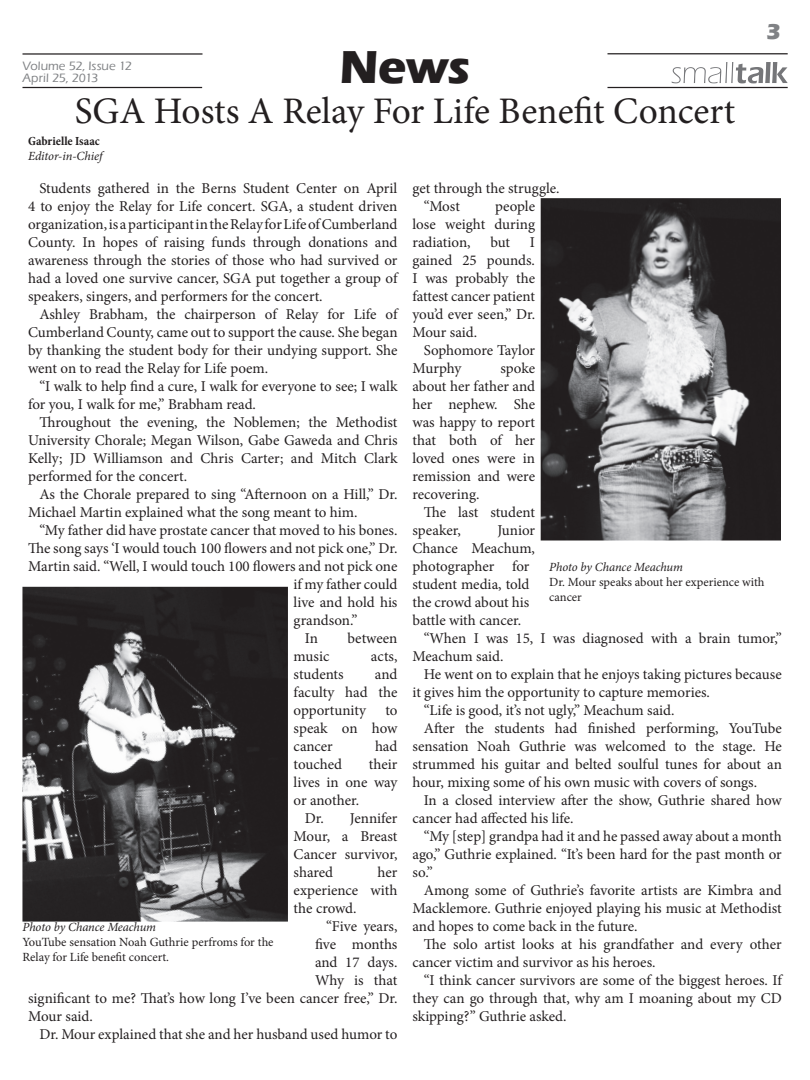
<style>
.page{position:relative;width:810px;height:1080px;background:#fff}
.page>*{position:absolute;margin:0;border:0;box-sizing:border-box;transform-origin:0 0}
.t1{font:700 47.5px "Eras ITC";color:#231f20}
.t2{font:37.5px "Minion Pro";color:#231f20}
.t3{font:700 22.5px "Eras ITC";color:#808285}
.t4{font:15px/18px "Minion Pro";letter-spacing:-.005em;color:#231f20;text-align:justify}
.t5{font:12.5px "Minion Pro";color:#231f20}
.t6{font:italic 12.5px "Minion Pro";letter-spacing:-.01em;color:#231f20}
.t7{font:500 12.5px/11.9px "Eras ITC";color:#808285}
.t8{font:700 condensed 12.5px "Minion Pro";color:#231f20}
</style>
<div class="page">
<hr style="left:22px;top:87px;width:180px;height:1px;background:#231f20">
<svg style="left:671px;top:62px;width:117px;height:22px"></svg>
<hr style="left:608px;top:87px;width:180px;height:1px;background:#231f20">
<hr style="left:22px;top:53px;width:180px;height:2px;background:#231f20">
<hr style="left:607px;top:53px;width:181px;height:1px;background:#231f20">
<img style="left:541px;top:198px;width:240px;height:343px">
<img style="left:22px;top:587px;width:266px;height:335px">
<p class="t7" style="left:22px;top:60px;width:111px">Volume 52, Issue 12<br>April 25, 2013</p>
<p class="t1" style="left:339px;top:40px;width:133px">News</p>
<p class="t2" style="left:75px;top:86px;width:662px">SGA Hosts A Relay For Life Benefit Concert</p>
<p class="t8" style="left:28px;top:133px;width:73px">Gabrielle Isaac</p>
<p class="t6" style="left:28px;top:148px;width:76px">Editor-in-Chief</p>
<p class="t3" style="left:766px;top:18px;width:16px">3</p>
<p class="t4" style="left:28px;top:179px;width:371px;text-indent:11px">Students gathered in the Berns Student Center on April 4 to enjoy the Relay for Life concert. SGA, a student driven organization, is a participant in the Relay for Life of Cumberland County. In hopes of raising funds through donations and awareness through the stories of those who had survived or had a loved one survive cancer, SGA put together a group of speakers, singers, and performers for the concert.</p>
<p class="t4" style="left:28px;top:305px;width:371px;text-indent:11px">Ashley Brabham, the chairperson of Relay for Life of Cumberland County, came out to support the cause. She began by thanking the student body for their undying support. She went on to read the Relay for Life poem.</p>
<p class="t4" style="left:28px;top:377px;width:371px;text-indent:11px">“I walk to help find a cure, I walk for everyone to see; I walk for you, I walk for me,” Brabham read.</p>
<p class="t4" style="left:28px;top:413px;width:371px;text-indent:11px">Throughout the evening, the Noblemen; the Methodist University Chorale; Megan Wilson, Gabe Gaweda and Chris Kelly; JD Williamson and Chris Carter; and Mitch Clark performed for the concert.</p>
<p class="t4" style="left:28px;top:485px;width:371px;text-indent:11px">As the Chorale prepared to sing “Afternoon on a Hill,” Dr.<br>Michael Martin explained what the song meant to him.</p>
<p class="t4" style="left:39px;top:521px;width:360px">“My father did have prostate cancer that moved to his bones.</p>
<p class="t4" style="left:28px;top:539px;width:371px">The song says ‘I would touch 100 flowers and not pick one,” Dr.</p>
<p class="t4" style="left:28px;top:557px;width:371px">Martin said. “Well, I would touch 100 flowers and not pick one</p>
<p class="t4" style="left:294px;top:575px;width:105px">if my father could</p>
<p class="t4" style="left:294px;top:593px;width:105px">live and hold his</p>
<p class="t4" style="left:294px;top:611px;width:65px">grandson.”</p>
<p class="t4" style="left:305px;top:629px;width:15px">In</p>
<p class="t4" style="left:348px;top:629px;width:51px">between</p>
<p class="t4" style="left:294px;top:647px;width:37px">music</p>
<p class="t4" style="left:371px;top:647px;width:28px">acts,</p>
<p class="t4" style="left:294px;top:665px;width:52px">students</p>
<p class="t4" style="left:294px;top:665px;width:105px;text-indent:81px">and faculty had the opportunity</p>
<p class="t4" style="left:294px;top:701px;width:105px;text-indent:92px">to speak on how cancer</p>
<p class="t4" style="left:375px;top:737px;width:24px">had</p>
<p class="t4" style="left:294px;top:755px;width:105px;text-indent:75px">their lives in one way or another.</p>
<p class="t4" style="left:294px;top:809px;width:105px;text-indent:11px">Dr. Jennifer Mour, a Breast Cancer survivor, shared</p>
<p class="t4" style="left:294px;top:755px;width:50px">touched</p>
<p class="t4" style="left:294px;top:863px;width:105px;text-indent:84px">her experience with the crowd.</p>
<p class="t4" style="left:326px;top:917px;width:73px">“Five years,</p>
<p class="t4" style="left:315px;top:935px;width:84px">five months</p>
<p class="t4" style="left:315px;top:953px;width:84px">and 17 days.</p>
<p class="t4" style="left:315px;top:971px;width:84px">Why is that</p>
<p class="t4" style="left:28px;top:989px;width:371px">significant to me? That’s how long I’ve been cancer free,” Dr.</p>
<p class="t4" style="left:28px;top:1007px;width:66px">Mour said.</p>
<p class="t4" style="left:39px;top:1025px;width:360px">Dr. Mour explained that she and her husband used humor to</p>
<p class="t6" style="left:22px;top:918px;width:135px">Photo by Chance Meachum</p>
<p class="t5" style="left:22px;top:933px;width:253px">YouTube sensation Noah Guthrie perfroms for the</p>
<p class="t5" style="left:22px;top:948px;width:148px">Relay for Life benefit concert.</p>
<p class="t4" style="left:412px;top:179px;width:149px">get through the struggle.</p>
<p class="t4" style="left:424px;top:197px;width:38px">“Most</p>
<p class="t4" style="left:412px;top:197px;width:124px;text-indent:83px">people lose weight during radiation,</p>
<p class="t4" style="left:490px;top:233px;width:21px">but</p>
<p class="t4" style="left:412px;top:233px;width:124px;text-indent:117px">I gained 25 pounds.<br>I was probably the fattest cancer patient you’d ever seen,” Dr.<br>Mour said.</p>
<p class="t4" style="left:412px;top:341px;width:124px;text-indent:11px">Sophomore Taylor<br>Murphy</p>
<p class="t4" style="left:412px;top:359px;width:124px;text-indent:88px">spoke about her father and her nephew. She was happy to report that both of her loved ones were in remission and were recovering.</p>
<p class="t4" style="left:412px;top:503px;width:124px;text-indent:11px">The last student speaker,</p>
<p class="t4" style="left:412px;top:521px;width:124px;text-align:left;text-indent:85px">Junior<br>Chance Meachum, photographer for student media, told the crowd about his battle with cancer.</p>
<p class="t4" style="left:412px;top:629px;width:371px;text-indent:11px">“When I was 15, I was diagnosed with a brain tumor,”<br>Meachum said.</p>
<p class="t4" style="left:412px;top:665px;width:371px;text-indent:11px">He went on to explain that he enjoys taking pictures because it gives him the opportunity to capture memories.</p>
<p class="t4" style="left:424px;top:701px;width:252px">“Life is good, it’s not ugly,” Meachum said.</p>
<p class="t4" style="left:412px;top:719px;width:371px;text-indent:11px">After the students had finished performing, YouTube sensation Noah Guthrie was welcomed to the stage. He strummed his guitar and belted soulful tunes for about an hour, mixing some of his own music with covers of songs.</p>
<p class="t4" style="left:412px;top:791px;width:371px;text-indent:11px">In a closed interview after the show, Guthrie shared how cancer had affected his life.</p>
<p class="t4" style="left:412px;top:827px;width:371px;text-indent:11px">“My [step] grandpa had it and he passed away about a month ago,” Guthrie explained. “It’s been hard for the past month or so.”</p>
<p class="t4" style="left:412px;top:881px;width:371px;text-indent:11px">Among some of Guthrie’s favorite artists are Kimbra and Macklemore. Guthrie enjoyed playing his music at Methodist and hopes to come back in the future.</p>
<p class="t4" style="left:412px;top:935px;width:371px;text-indent:11px">The solo artist looks at his grandfather and every other cancer victim and survivor as his heroes.</p>
<p class="t4" style="left:412px;top:971px;width:371px;text-indent:11px">“I think cancer survivors are some of the biggest heroes. If they can go through that, why am I moaning about my CD skipping?” Guthrie asked.</p>
<p class="t6" style="left:549px;top:559px;width:135px">Photo by Chance Meachum</p>
<p class="t5" style="left:549px;top:574px;width:217px">Dr. Mour speaks about her experience with</p>
<p class="t5" style="left:549px;top:589px;width:34px">cancer</p>
</div>
